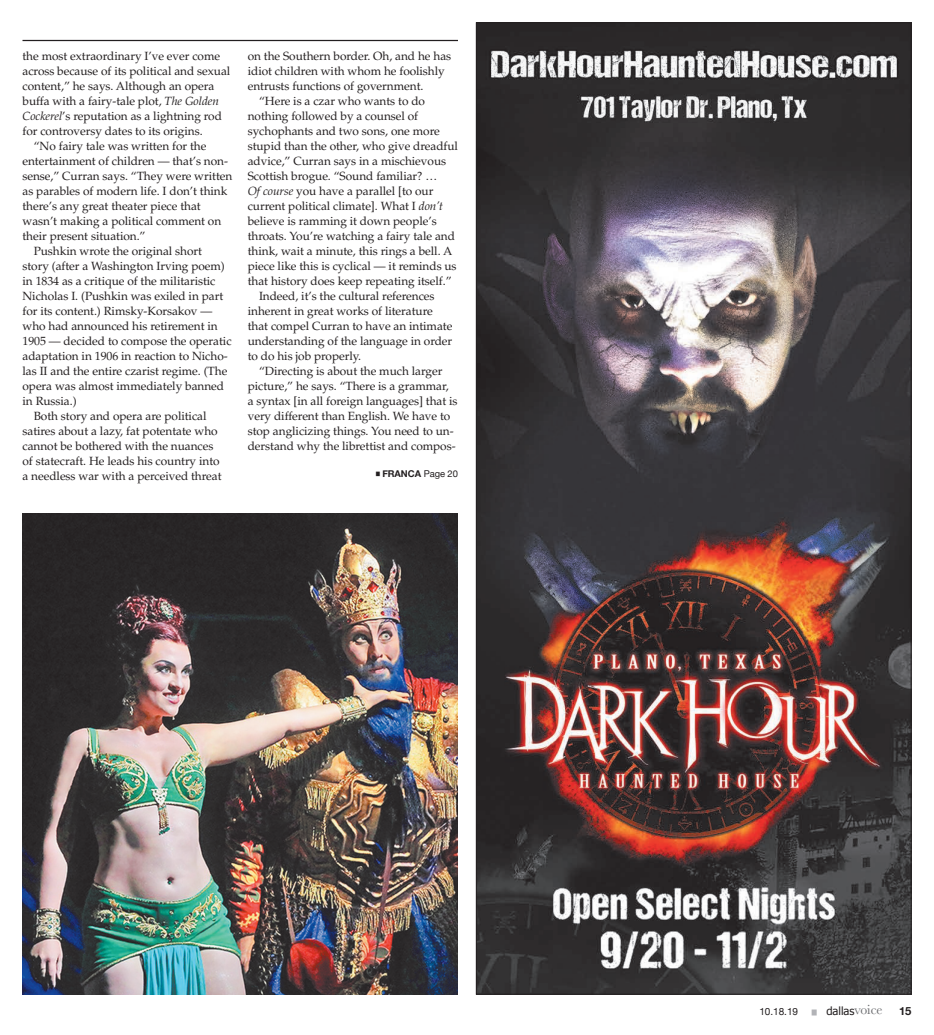
<style>
.page{position:relative;width:934px;height:1035px;background:#fff}
.page>*{position:absolute;margin:0;border:0;box-sizing:border-box;transform-origin:0 0}
.t1{font:11.88px "Palatino LT Std";letter-spacing:-.005em;color:#231f20}
.t2{font:11.25px "Tahoma";letter-spacing:-.005em;color:#231f20}
.t3{font:700 11.25px "Helvetica Neue";color:#231f20}
.t4{font:10px "Helvetica Neue";color:#231f20}
.t5{font:700 9.38px "Helvetica Neue";letter-spacing:-.005em;color:#231f20}
.t6{font:5px "Helvetica Neue";color:#b2b3b7}
.t7{font:700 3.75px "Helvetica Neue";color:#231f20}
.s1{font-style:italic}
.s2{font-weight:400}
.s3{font-family:"Baskerville";font-size:13.75px;color:#6c6d70}
</style>
<div class="page">
<img style="left:22px;top:514px;width:436px;height:480px">
<hr style="left:22px;top:40px;width:436px;height:1px;background:#231f20">
<img style="left:478px;top:24px;width:431px;height:968px">
<p class="t1" style="left:22px;top:49px;width:199px">the most extraordinary I’ve ever come</p>
<p class="t1" style="left:22px;top:64px;width:209px">across because of its political and sexual</p>
<p class="t1" style="left:22px;top:79px;width:193px">content,” he says. Although an opera</p>
<p class="t1" style="left:22px;top:94px;width:198px">buffa with a fairy-tale plot, <span class="s1">The Golden</span></p>
<p class="t1" style="left:22px;top:109px;width:201px"><span class="s1">Cockerel</span>’s reputation as a lightning rod</p>
<p class="t1" style="left:22px;top:124px;width:182px">for controversy dates to its origins.</p>
<p class="t1" style="left:34px;top:139px;width:174px">“No fairy tale was written for the</p>
<p class="t1" style="left:22px;top:154px;width:207px">entertainment of children — that’s non-</p>
<p class="t1" style="left:22px;top:169px;width:211px">sense,” Curran says. “They were written</p>
<p class="t1" style="left:22px;top:184px;width:206px">as parables of modern life. I don’t think</p>
<p class="t1" style="left:22px;top:199px;width:180px">there’s any great theater piece that</p>
<p class="t1" style="left:22px;top:214px;width:200px">wasn’t making a political comment on</p>
<p class="t1" style="left:22px;top:229px;width:125px">their present situation.”</p>
<p class="t1" style="left:34px;top:244px;width:170px">Pushkin wrote the original short</p>
<p class="t1" style="left:22px;top:259px;width:204px">story (after a Washington Irving poem)</p>
<p class="t1" style="left:22px;top:274px;width:195px">in 1834 as a critique of the militaristic</p>
<p class="t1" style="left:22px;top:289px;width:202px">Nicholas I. (Pushkin was exiled in part</p>
<p class="t1" style="left:22px;top:304px;width:191px">for its content.) Rimsky-Korsakov —</p>
<p class="t1" style="left:22px;top:319px;width:197px">who had announced his retirement in</p>
<p class="t1" style="left:22px;top:334px;width:211px">1905 — decided to compose the operatic</p>
<p class="t1" style="left:22px;top:349px;width:207px">adaptation in 1906 in reaction to Nicho-</p>
<p class="t1" style="left:22px;top:364px;width:206px">las II and the entire czarist regime. (The</p>
<p class="t1" style="left:22px;top:379px;width:203px">opera was almost immediately banned</p>
<p class="t1" style="left:22px;top:394px;width:56px">in Russia.)</p>
<p class="t1" style="left:34px;top:409px;width:174px">Both story and opera are political</p>
<p class="t1" style="left:22px;top:424px;width:197px">satires about a lazy, fat potentate who</p>
<p class="t1" style="left:22px;top:439px;width:192px">cannot be bothered with the nuances</p>
<p class="t1" style="left:22px;top:454px;width:199px">of statecraft. He leads his country into</p>
<p class="t1" style="left:22px;top:469px;width:201px">a needless war with a perceived threat</p>
<p class="t1" style="left:248px;top:49px;width:205px">on the Southern border. Oh, and he has</p>
<p class="t1" style="left:248px;top:64px;width:199px">idiot children with whom he foolishly</p>
<p class="t1" style="left:248px;top:79px;width:177px">entrusts functions of government.</p>
<p class="t1" style="left:259px;top:94px;width:167px">“Here is a czar who wants to do</p>
<p class="t1" style="left:248px;top:109px;width:172px">nothing followed by a counsel of</p>
<p class="t1" style="left:248px;top:124px;width:194px">sychophants and two sons, one more</p>
<p class="t1" style="left:248px;top:139px;width:212px">stupid than the other, who give dreadful</p>
<p class="t1" style="left:248px;top:154px;width:200px">advice,” Curran says in a mischievous</p>
<p class="t1" style="left:248px;top:169px;width:191px">Scottish brogue. “Sound familiar? …</p>
<p class="t1" style="left:248px;top:184px;width:187px"><span class="s1">Of course</span> you have a parallel [to our</p>
<p class="t1" style="left:248px;top:199px;width:197px">current political climate]. What I <span class="s1">don’t</span></p>
<p class="t1" style="left:248px;top:214px;width:190px">believe is ramming it down people’s</p>
<p class="t1" style="left:248px;top:229px;width:209px">throats. You’re watching a fairy tale and</p>
<p class="t1" style="left:248px;top:244px;width:206px">think, wait a minute, this rings a bell. A</p>
<p class="t1" style="left:248px;top:259px;width:210px">piece like this is cyclical — it reminds us</p>
<p class="t1" style="left:248px;top:274px;width:205px">that history does keep repeating itself.”</p>
<p class="t1" style="left:259px;top:289px;width:177px">Indeed, it’s the cultural references</p>
<p class="t1" style="left:248px;top:304px;width:187px">inherent in great works of literature</p>
<p class="t1" style="left:248px;top:319px;width:206px">that compel Curran to have an intimate</p>
<p class="t1" style="left:248px;top:334px;width:206px">understanding of the language in order</p>
<p class="t1" style="left:248px;top:349px;width:115px">to do his job properly.</p>
<p class="t1" style="left:259px;top:364px;width:185px">“Directing is about the much larger</p>
<p class="t1" style="left:248px;top:379px;width:203px">picture,” he says. “There is a grammar,</p>
<p class="t1" style="left:248px;top:394px;width:211px">a syntax [in all foreign languages] that is</p>
<p class="t1" style="left:248px;top:409px;width:204px">very different than English. We have to</p>
<p class="t1" style="left:248px;top:424px;width:207px">stop anglicizing things. You need to un-</p>
<p class="t1" style="left:248px;top:439px;width:209px">derstand why the librettist and compos-</p>
<p class="t7" style="left:376px;top:470px;width:5px">█</p>
<p class="t5" style="left:382px;top:466px;width:77px">FRANCA <span class="s2">Page 20</span></p>
<p class="t4" style="left:759px;top:1004px;width:40px">10.18.19</p>
<p class="t6" style="left:812px;top:1008px;width:6px">█</p>
<p class="t2" style="left:826px;top:1003px;width:58px">dallas<span class="s3">voice</span></p>
<p class="t3" style="left:899px;top:1002px;width:14px">15</p>
</div>
